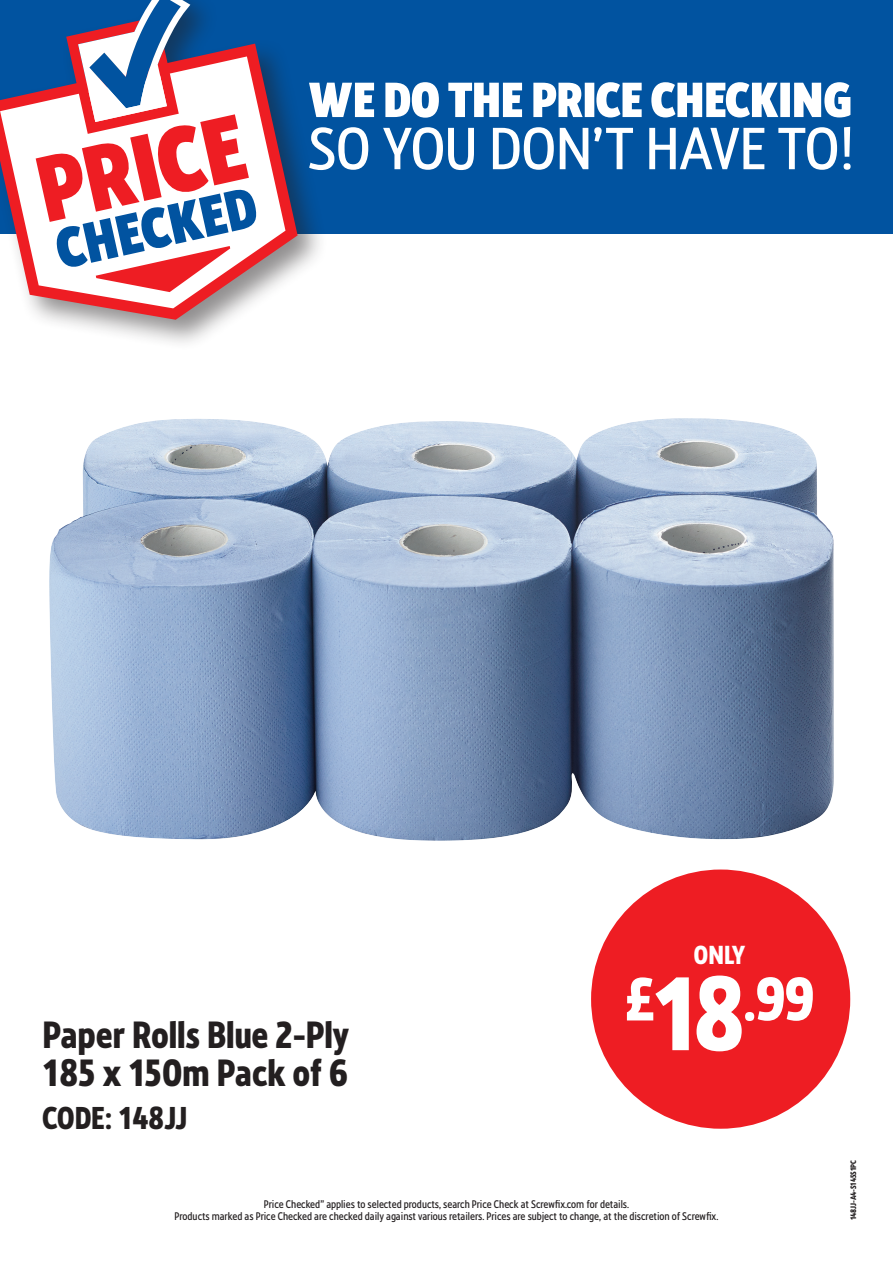
<style>
.page{position:relative;width:893px;height:1263px;background:#fff}
.page>*{position:absolute;margin:0;border:0;box-sizing:border-box;transform-origin:0 0}
.SFX_Selling_Price{font:700 57.75px "Screwfix";color:#fff}
.Item_heading-K{font:700 36px/37.5px "Screwfix";color:#231f20}
.CODE_with_NO_rule{font:700 30px "Screwfix";color:#231f20}
.SFX_Price_Only--A{font:700 24.75px "Screwfix";color:#fff}
.Was_price_info_k-cen{font:10.5px/12px "Screwfix";letter-spacing:-.005em;color:#231f20;text-align:center}
.POS_codeonside-K{font:700 7.5px "Screwfix";color:#231f20}
.s1{font-size:99px}
</style>
<div class="page">
<div style="left:0;top:0;width:893px;height:234px;background:#0153a0"></div>
<div style="left:0;top:0;width:329px;height:351px;background:#231f20;opacity:.5"></div>
<svg style="left:0;top:44px;width:298px;height:276px"></svg>
<svg style="left:36px;top:0;width:222px;height:292px"></svg>
<svg style="left:309px;top:82px;width:541px;height:36px"></svg>
<svg style="left:309px;top:127px;width:542px;height:43px"></svg>
<div style="left:591px;top:869px;width:259px;height:260px;background:#ee1d23;border-radius:50%"></div>
<img style="left:49px;top:418px;width:785px;height:423px">
<p class="Item_heading-K" style="left:43px;top:1015px;width:308px">Paper Rolls Blue 2-Ply<br>185 x 150m Pack of 6</p>
<p class="CODE_with_NO_rule" style="left:43px;top:1098px;width:146px">CODE: 148JJ</p>
<p class="SFX_Price_Only--A" style="left:694px;top:938px;width:53px">ONLY</p>
<p class="SFX_Selling_Price" style="left:625px;top:960px;width:191px">£<span class="s1">18</span>.99</p>
<p class="Was_price_info_k-cen" style="left:175px;top:1198px;width:545px">Price Checked” applies to selected products, search Price Check at Screwfix.com for details.<br>Products marked as Price Checked are checked daily against various retailers. Prices are subject to change, at the discretion of Screwfix.</p>
<p class="POS_codeonside-K" style="left:848px;top:1220px;width:62px;rotate:-90deg">148JJ-A4-S145S1PC</p>
</div>
